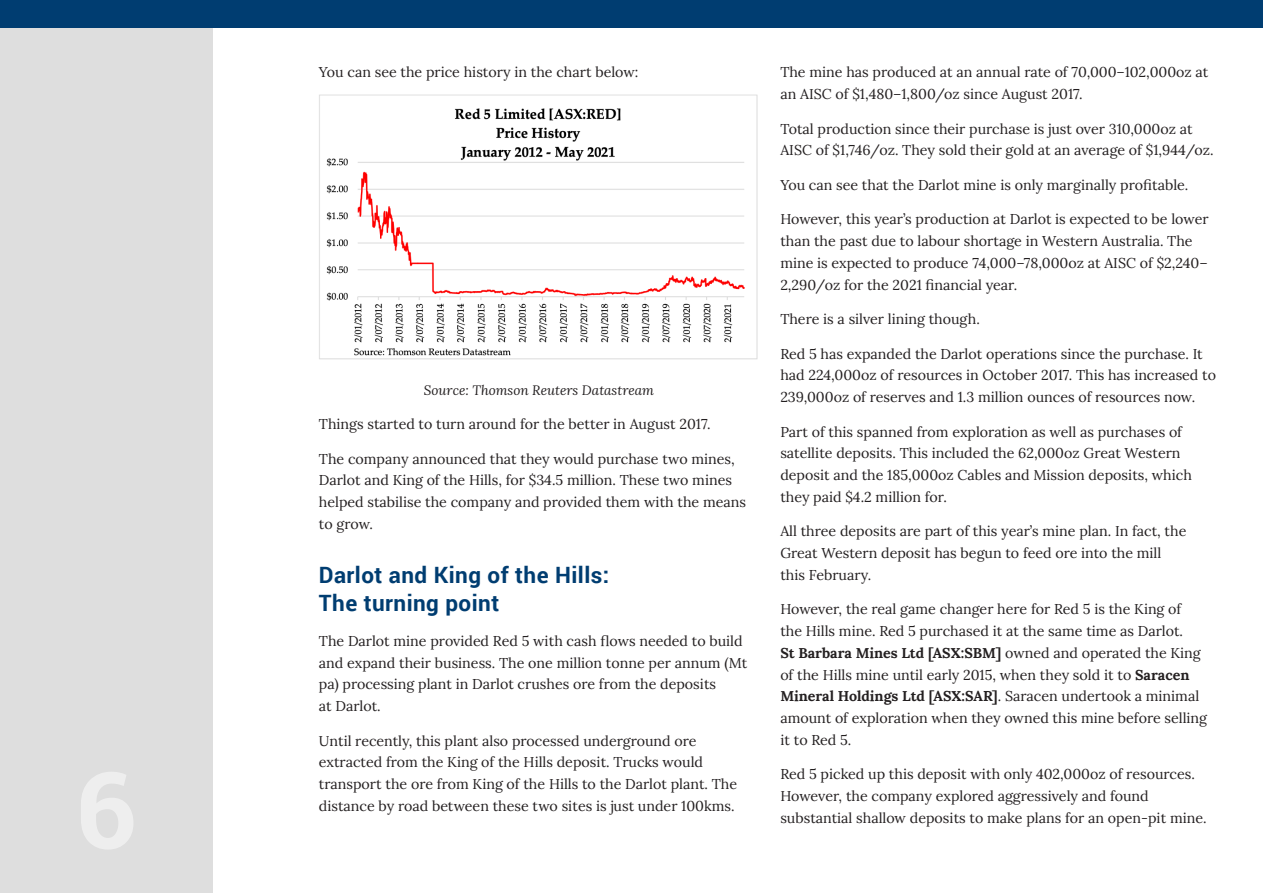
<style>
.page{position:relative;width:1263px;height:893px;background:#fff}
.page>*{position:absolute;margin:0;border:0;box-sizing:border-box;transform-origin:0 0}
.Heading_1{font:700 22.5px/28.5px "Roboto";letter-spacing:.02em;color:#003d71}
.Body{font:14.25px/21.8px "Lora";color:#231f20}
.Source{font:italic 13.5px "Lora";color:#231f20}
.s1{font-weight:700}
</style>
<div class="page">
<div style="left:0;top:0;width:213px;height:893px;background:#dedede"></div>
<div style="left:0;top:0;width:1263px;height:27px;background:#003d71"></div>
<img style="left:319px;top:94px;width:439px;height:266px">
<p class="Body" style="left:319px;top:60px;width:321px">You can see the price history in the chart below:</p>
<p class="Source" style="left:424px;top:381px;width:232px">Source: Thomson Reuters Datastream</p>
<p class="Body" style="left:319px;top:412px;width:393px">Things started to turn around for the better in August 2017.</p>
<p class="Body" style="left:319px;top:447px;width:429px">The company announced that they would purchase two mines, Darlot and King of the Hills, for $34.5 million. These two mines helped stabilise the company and provided them with the means to grow.</p>
<p class="Heading_1" style="left:319px;top:560px;width:292px">Darlot and King of the Hills:<br>The turning point</p>
<p class="Body" style="left:319px;top:629px;width:430px">The Darlot mine provided Red 5 with cash flows needed to build and expand their business. The one million tonne per annum (Mt pa) processing plant in Darlot crushes ore from the deposits<br>at Darlot.</p>
<p class="Body" style="left:319px;top:729px;width:420px">Until recently, this plant also processed underground ore extracted from the King of the Hills deposit. Trucks would transport the ore from King of the Hills to the Darlot plant. The distance by road between these two sites is just under 100kms.</p>
<p class="Body" style="left:780px;top:60px;width:429px">The mine has produced at an annual rate of 70,000–102,000oz at an AISC of $1,480–1,800/oz since August 2017.</p>
<p class="Body" style="left:780px;top:117px;width:435px">Total production since their purchase is just over 310,000oz at<br>AISC of $1,746/oz. They sold their gold at an average of $1,944/oz.</p>
<p class="Body" style="left:780px;top:173px;width:410px">You can see that the Darlot mine is only marginally profitable.</p>
<p class="Body" style="left:780px;top:207px;width:430px">However, this year’s production at Darlot is expected to be lower than the past due to labour shortage in Western Australia. The mine is expected to produce 74,000–78,000oz at AISC of $2,240– 2,290/oz for the 2021 financial year.</p>
<p class="Body" style="left:780px;top:307px;width:201px">There is a silver lining though.</p>
<p class="Body" style="left:780px;top:342px;width:437px">Red 5 has expanded the Darlot operations since the purchase. It had 224,000oz of resources in October 2017. This has increased to<br>239,000oz of reserves and 1.3 million ounces of resources now.</p>
<p class="Body" style="left:780px;top:420px;width:413px">Part of this spanned from exploration as well as purchases of satellite deposits. This included the 62,000oz Great Western deposit and the 185,000oz Cables and Mission deposits, which they paid $4.2 million for.</p>
<p class="Body" style="left:780px;top:519px;width:408px">All three deposits are part of this year’s mine plan. In fact, the<br>Great Western deposit has begun to feed ore into the mill this February.</p>
<p class="Body" style="left:780px;top:597px;width:428px">However, the real game changer here for Red 5 is the King of<br>the Hills mine. Red 5 purchased it at the same time as Darlot.<br><span class="s1">St Barbara Mines Ltd [ASX:SBM]</span> owned and operated the King of the Hills mine until early 2015, when they sold it to <span class="s1">Saracen Mineral Holdings Ltd [ASX:SAR]</span>. Saracen undertook a minimal amount of exploration when they owned this mine before selling it to Red 5.</p>
<p class="Body" style="left:780px;top:762px;width:428px">Red 5 picked up this deposit with only 402,000oz of resources.<br>However, the company explored aggressively and found substantial shallow deposits to make plans for an open-pit mine.</p>
</div>
